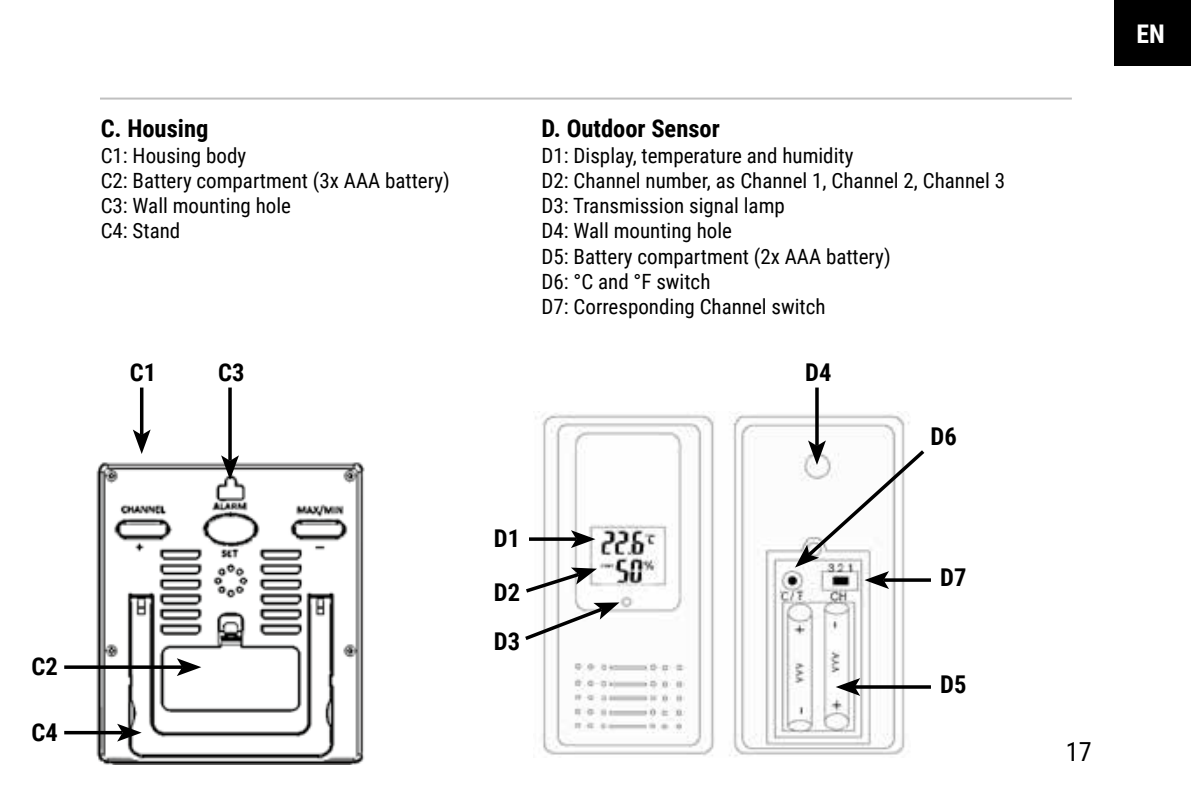
<style>
.page{position:relative;width:1191px;height:794px;background:#fff}
.page>*{position:absolute;margin:0;border:0;box-sizing:border-box;transform-origin:0 0}
.t1{font:26.25px "Roboto Condensed";color:#000}
.t2{font:700 25.55px "Roboto Condensed";color:#fff}
.t3{font:700 24.5px/53.6px "Roboto Condensed";color:#000}
.t4{font:21px/25.2px "Roboto Condensed";color:#000}
</style>
<div class="page">
<hr style="left:100px;top:98px;width:971px;height:2px;background:#000">
<div style="left:1114px;top:0;width:77px;height:66px;background:#000"></div>
<img style="left:96px;top:462px;width:269px;height:302px">
<img style="left:535px;top:411px;width:375px;height:345px">
<svg style="left:64px;top:665px;width:113px;height:4px"></svg>
<svg style="left:177px;top:658px;width:24px;height:18px"></svg>
<hr style="left:140px;top:387px;width:3px;height:48px;background:#000">
<svg style="left:133px;top:429px;width:18px;height:25px"></svg>
<svg style="left:228px;top:387px;width:4px;height:68px"></svg>
<svg style="left:221px;top:455px;width:18px;height:25px"></svg>
<hr style="left:64px;top:731px;width:59px;height:3px;background:#000">
<svg style="left:117px;top:723px;width:25px;height:18px"></svg>
<svg style="left:529px;top:537px;width:42px;height:4px"></svg>
<svg style="left:571px;top:530px;width:24px;height:18px"></svg>
<svg style="left:526px;top:567px;width:71px;height:28px"></svg>
<svg style="left:525px;top:602px;width:94px;height:41px"></svg>
<hr style="left:815px;top:387px;width:3px;height:59px;background:#000">
<svg style="left:928px;top:578px;width:3px;height:4px"></svg>
<svg style="left:795px;top:440px;width:133px;height:149px"></svg>
<svg style="left:860px;top:685px;width:71px;height:4px"></svg>
<svg style="left:835px;top:678px;width:25px;height:18px"></svg>
<p class="t3" style="left:101px;top:101px;width:109px">C. Housing</p>
<p class="t4" style="left:101px;top:142px;width:350px">C1: Housing body<br>C2: Battery compartment (3x AAA battery)<br>C3: Wall mounting hole<br>C4: Stand</p>
<p class="t3" style="left:130px;top:344px;width:28px">C1</p>
<p class="t3" style="left:218px;top:344px;width:28px">C3</p>
<p class="t3" style="left:32px;top:639px;width:28px">C2</p>
<p class="t3" style="left:32px;top:704px;width:28px">C4</p>
<p class="t3" style="left:541px;top:101px;width:180px">D. Outdoor Sensor</p>
<p class="t4" style="left:541px;top:142px;width:465px">D1: Display, temperature and humidity<br>D2: Channel number, as Channel 1, Channel 2, Channel 3<br>D3: Transmission signal lamp<br>D4: Wall mounting hole<br>D5: Battery compartment (2x AAA battery)<br>D6: °C and °F switch<br>D7: Corresponding Channel switch</p>
<p class="t3" style="left:805px;top:344px;width:28px">D4</p>
<p class="t3" style="left:930px;top:408px;width:28px">D6</p>
<p class="t3" style="left:494px;top:511px;width:28px">D1<br>D2</p>
<p class="t3" style="left:494px;top:614px;width:28px">D3</p>
<p class="t3" style="left:940px;top:549px;width:28px">D7</p>
<p class="t3" style="left:940px;top:656px;width:28px">D5</p>
<p class="t2" style="left:1136px;top:16px;width:30px">EN</p>
<p class="t1" style="left:1065px;top:733px;width:27px">17</p>
</div>
